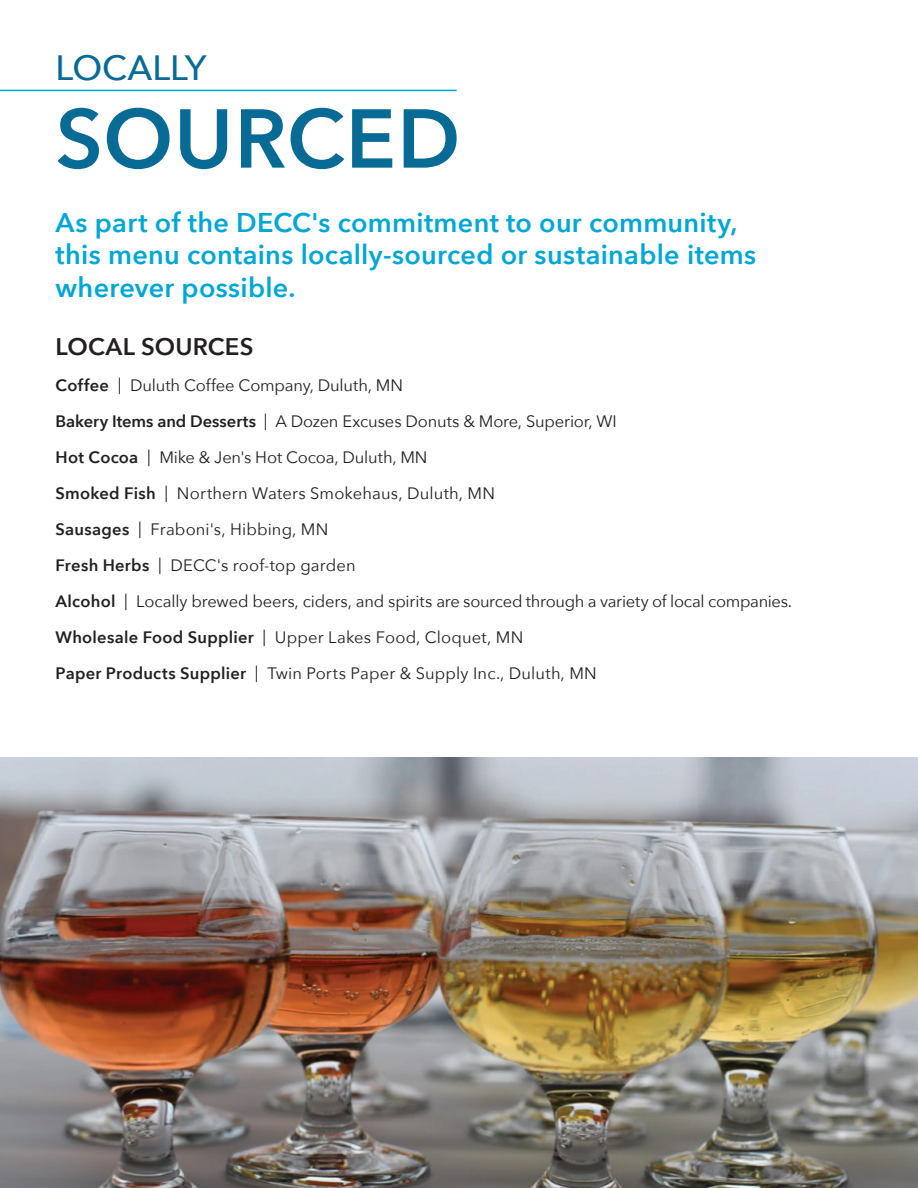
<style>
.page{position:relative;width:918px;height:1188px;background:#fff}
.page>*{position:absolute;margin:0;border:0;box-sizing:border-box;transform-origin:0 0}
.t1{font:600 82.5px "Avenir Next";letter-spacing:.015em;color:#076b95}
.t2{font:500 35.1px "Avenir Next";letter-spacing:-.005em;color:#076b95}
.t3{font:600 27px/32.4px "Avenir Next";letter-spacing:.01em;color:#00a7d5}
.t4{font:600 24px "Avenir Next";letter-spacing:.005em;color:#231f20}
.t5{font:16.5px "Avenir Next";letter-spacing:-.005em;color:#231f20}
.s1{font-weight:600}
</style>
<div class="page">
<hr style="left:0;top:90px;width:457px;height:1px;background:#00a7d5">
<img style="left:0;top:757px;width:918px;height:431px">
<p class="t2" style="left:56px;top:38px;width:153px">LOCALLY</p>
<p class="t1" style="left:56px;top:68px;width:406px">SOURCED</p>
<p class="t3" style="left:56px;top:206px;width:702px">As part of the DECC's commitment to our community, this menu contains locally-sourced or sustainable items wherever possible.</p>
<p class="t4" style="left:56px;top:326px;width:199px">LOCAL SOURCES</p>
<p class="t5" style="left:56px;top:371px;width:349px"><span class="s1">Coffee</span> | Duluth Coffee Company, Duluth, MN</p>
<p class="t5" style="left:56px;top:407px;width:563px"><span class="s1">Bakery Items and Desserts</span> | A Dozen Excuses Donuts &amp; More, Superior, WI</p>
<p class="t5" style="left:56px;top:443px;width:374px"><span class="s1">Hot Cocoa</span> | Mike &amp; Jen's Hot Cocoa, Duluth, MN</p>
<p class="t5" style="left:56px;top:479px;width:441px"><span class="s1">Smoked Fish</span> | Northern Waters Smokehaus, Duluth, MN</p>
<p class="t5" style="left:56px;top:515px;width:274px"><span class="s1">Sausages</span> | Fraboni's, Hibbing, MN</p>
<p class="t5" style="left:56px;top:551px;width:302px"><span class="s1">Fresh Herbs</span> | DECC's roof-top garden</p>
<p class="t5" style="left:56px;top:587px;width:738px"><span class="s1">Alcohol</span> | Locally brewed beers, ciders, and spirits are sourced through a variety of local companies.</p>
<p class="t5" style="left:56px;top:623px;width:469px"><span class="s1">Wholesale Food Supplier</span> | Upper Lakes Food, Cloquet, MN</p>
<p class="t5" style="left:56px;top:659px;width:543px"><span class="s1">Paper Products Supplier</span> | Twin Ports Paper &amp; Supply Inc., Duluth, MN</p>
</div>
